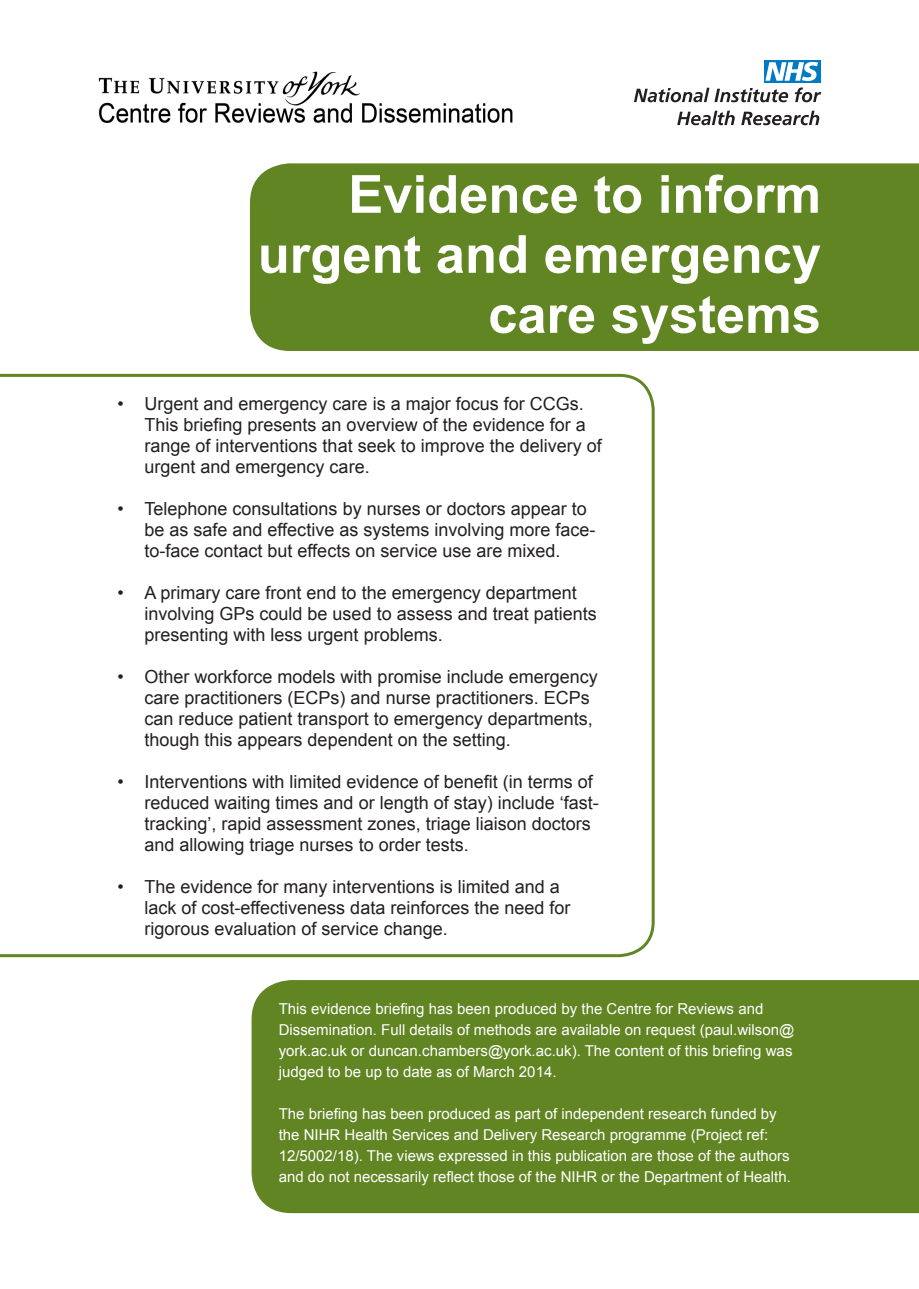
<style>
.page{position:relative;width:919px;height:1289px;background:#fff}
.page>*{position:absolute;margin:0;border:0;box-sizing:border-box;transform-origin:0 0}
.t1{font:700 52.5px/60px "Arial";color:#fff;text-align:right}
.t2{font:18px/21px "Arial";color:#231f20}
.t3{font:15px/21px "Arial";color:#fff}
</style>
<div class="page">
<svg style="left:634px;top:88px;width:154px;height:14px"></svg>
<svg style="left:795px;top:87px;width:26px;height:15px"></svg>
<svg style="left:677px;top:111px;width:57px;height:14px"></svg>
<svg style="left:741px;top:111px;width:78px;height:14px"></svg>
<div style="left:763px;top:60px;width:57px;height:23px;background:#007ac2"></div>
<svg style="left:765px;top:62px;width:53px;height:19px"></svg>
<img style="left:98px;top:71px;width:415px;height:52px">
<svg style="left:0;top:374px;width:654px;height:583px"></svg>
<div style="left:250px;top:163px;width:668px;height:188px;background:#618523"></div>
<div style="left:251px;top:980px;width:667px;height:233px;background:#618523"></div>
<p class="t1" style="left:258px;top:166px;width:565px">Evidence to inform urgent and emergency care systems</p>
<p class="t2" style="left:144px;top:393px;width:459px;text-indent:-27px">• Urgent and emergency care is a major focus for CCGs.<br>This briefing presents an overview of the evidence for a range of interventions that seek to improve the delivery of urgent and emergency care.</p>
<p class="t2" style="left:144px;top:498px;width:452px;text-indent:-27px">• Telephone consultations by nurses or doctors appear to be as safe and effective as systems involving more face&shy;to-face contact but effects on service use are mixed.</p>
<p class="t2" style="left:144px;top:582px;width:454px;text-indent:-27px">• A primary care front end to the emergency department involving GPs could be used to assess and treat patients presenting with less urgent problems.</p>
<p class="t2" style="left:144px;top:666px;width:455px;text-indent:-27px">• Other workforce models with promise include emergency care practitioners (ECPs) and nurse practitioners. ECPs can reduce patient transport to emergency departments, though this appears dependent on the setting.</p>
<p class="t2" style="left:144px;top:771px;width:456px;text-indent:-27px">• Interventions with limited evidence of benefit (in terms of reduced waiting times and or length of stay) include ‘fast&shy;tracking’, rapid assessment zones, triage liaison doctors and allowing triage nurses to order tests.</p>
<p class="t2" style="left:144px;top:876px;width:427px;text-indent:-27px">• The evidence for many interventions is limited and a lack of cost-effectiveness data reinforces the need for rigorous evaluation of service change.</p>
<p class="t3" style="left:279px;top:998px;width:517px">This evidence briefing has been produced by the Centre for Reviews and Dissemination. Full details of methods are available on request (paul.wilson@ york.ac.uk or duncan.chambers@york.ac.uk). The content of this briefing was judged to be up to date as of March 2014.</p>
<p class="t3" style="left:279px;top:1103px;width:499px">The briefing has been produced as part of independent research funded by</p>
<p class="t3" style="left:279px;top:1124px;width:491px">the NIHR Health Services and Delivery Research programme (Project ref:</p>
<p class="t3" style="left:279px;top:1145px;width:512px">12/5002/18). The views expressed in this publication are those of the authors</p>
<p class="t3" style="left:279px;top:1166px;width:513px">and do not necessarily reflect those of the NIHR or the Department of Health.</p>
</div>
